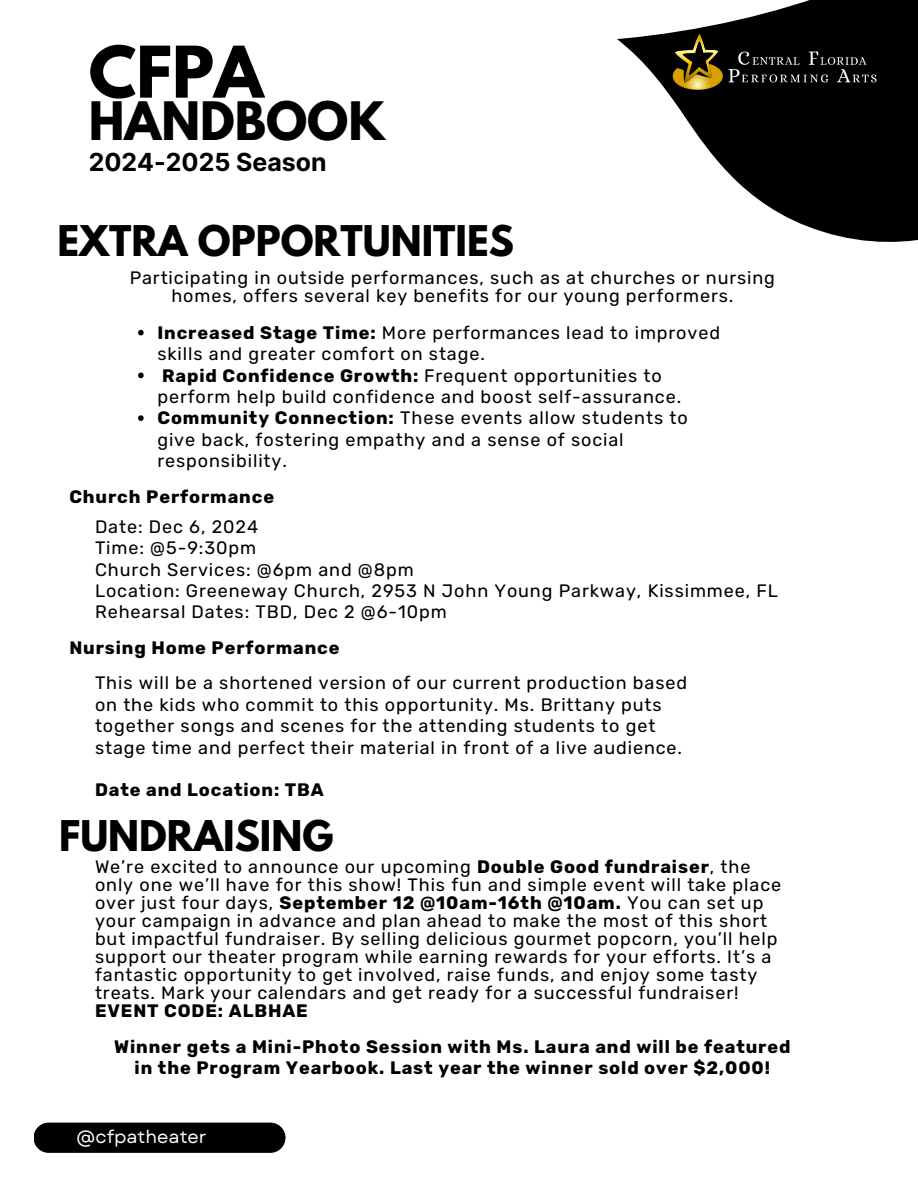
<style>
.page{position:relative;width:918px;height:1188px;background:#fff}
.page>*{position:absolute;margin:0;border:0;box-sizing:border-box;transform-origin:0 0}
.t1{font:700 63.15px "League Spartan";color:#000}
.t2{font:700 46.95px "League Spartan";color:#000}
.t3{font:700 37.5px "League Spartan";color:#000}
.t4{font:700 24.9px "Inter";color:#000}
.t5{font:18px/18px "Rubik";letter-spacing:.05em;color:#000}
.t6{font:700 18px/21.3px "Rubik";letter-spacing:.05em;color:#000;text-align:center}
.t7{font:17.85px "Garet";color:#fff}
.s1{font-weight:700}
</style>
<div class="page">
<svg style="left:622px;top:43px;width:296px;height:199px;fill:#000"></svg>
<svg style="left:617px;top:0;width:301px;height:43px;fill:#000"></svg>
<div style="left:34px;top:1123px;width:251px;height:30px;background:#000;border-radius:15px"></div>
<img style="left:727px;top:45px;width:158px;height:44px">
<img style="left:668px;top:33px;width:59px;height:59px">
<svg style="left:138px;top:330px;width:6px;height:5px"></svg>
<svg style="left:138px;top:373px;width:6px;height:5px"></svg>
<svg style="left:138px;top:415px;width:6px;height:6px"></svg>
<p class="t1" style="left:89px;top:41px;width:176px">CFPA</p>
<p class="t2" style="left:89px;top:98px;width:298px">HANDBOOK</p>
<p class="t4" style="left:89px;top:147px;width:239px">2024-2025 Season</p>
<h2 class="t3" style="left:57px;top:222px;width:458px">EXTRA OPPORTUNITIES</h2>
<h3 class="t5" style="left:130px;top:269px;width:647px;text-align:center">Participating in outside performances, such as at churches or nursing homes, offers several key benefits for our young performers.</h3>
<p class="t5" style="left:157px;top:322px;width:564px;line-height:21.3px"><span class="s1">Increased Stage Time:</span> More performances lead to improved skills and greater comfort on stage.</p>
<p class="t5" style="left:157px;top:365px;width:525px;line-height:21.3px"><span class="s1">Rapid Confidence Growth:</span> Frequent opportunities to perform help build confidence and boost self-assurance.</p>
<p class="t5" style="left:157px;top:408px;width:532px;line-height:21.3px"><span class="s1">Community Connection:</span> These events allow students to give back, fostering empathy and a sense of social responsibility.</p>
<p class="t6" style="left:69px;top:486px;width:206px">Church Performance</p>
<h5 class="t5" style="left:95px;top:518px;width:165px">Date: Dec 6, 2024</h5>
<p class="t5" style="left:95px;top:539px;width:163px">Time: @5-9:30pm</p>
<p class="t5" style="left:95px;top:560px;width:320px">Church Services: @6pm and @8pm</p>
<p class="t5" style="left:95px;top:582px;width:685px">Location: Greeneway Church, 2953 N John Young Parkway, Kissimmee, FL</p>
<p class="t5" style="left:95px;top:603px;width:353px">Rehearsal Dates: TBD, Dec 2 @6-10pm</p>
<p class="t6" style="left:69px;top:637px;width:272px">Nursing Home Performance</p>
<h5 class="t5" style="left:95px;top:673px;width:594px;line-height:21.3px">This will be a shortened version of our current production based on the kids who commit to this opportunity. Ms. Brittany puts together songs and scenes for the attending students to get stage time and perfect their material in front of a live audience.</h5>
<p class="t6" style="left:95px;top:780px;width:230px">Date and Location: TBA</p>
<h4 class="t3" style="left:59px;top:817px;width:276px">FUNDRAISING</h4>
<h5 class="t5" style="left:95px;top:857px;width:688px">We’re excited to announce our upcoming <span class="s1">Double Good fundraiser</span>, the only one we’ll have for this show! This fun and simple event will take place over just four days, <span class="s1">September 12 @10am-16th @10am.</span> You can set up your campaign in advance and plan ahead to make the most of this short but impactful fundraiser. By selling delicious gourmet popcorn, you’ll help support our theater program while earning rewards for your efforts. It’s a fantastic opportunity to get involved, raise funds, and enjoy some tasty treats. Mark your calendars and get ready for a successful fundraiser!</h5>
<h3 class="t6" style="left:95px;top:1000px;width:214px">EVENT CODE: ALBHAE</h3>
<p class="t6" style="left:114px;top:1036px;width:678px">Winner gets a Mini-Photo Session with Ms. Laura and will be featured in the Program Yearbook. Last year the winner sold over $2,000!</p>
<h1 class="t7" style="left:77px;top:1123px;width:132px">@cfpatheater</h1>
</div>
